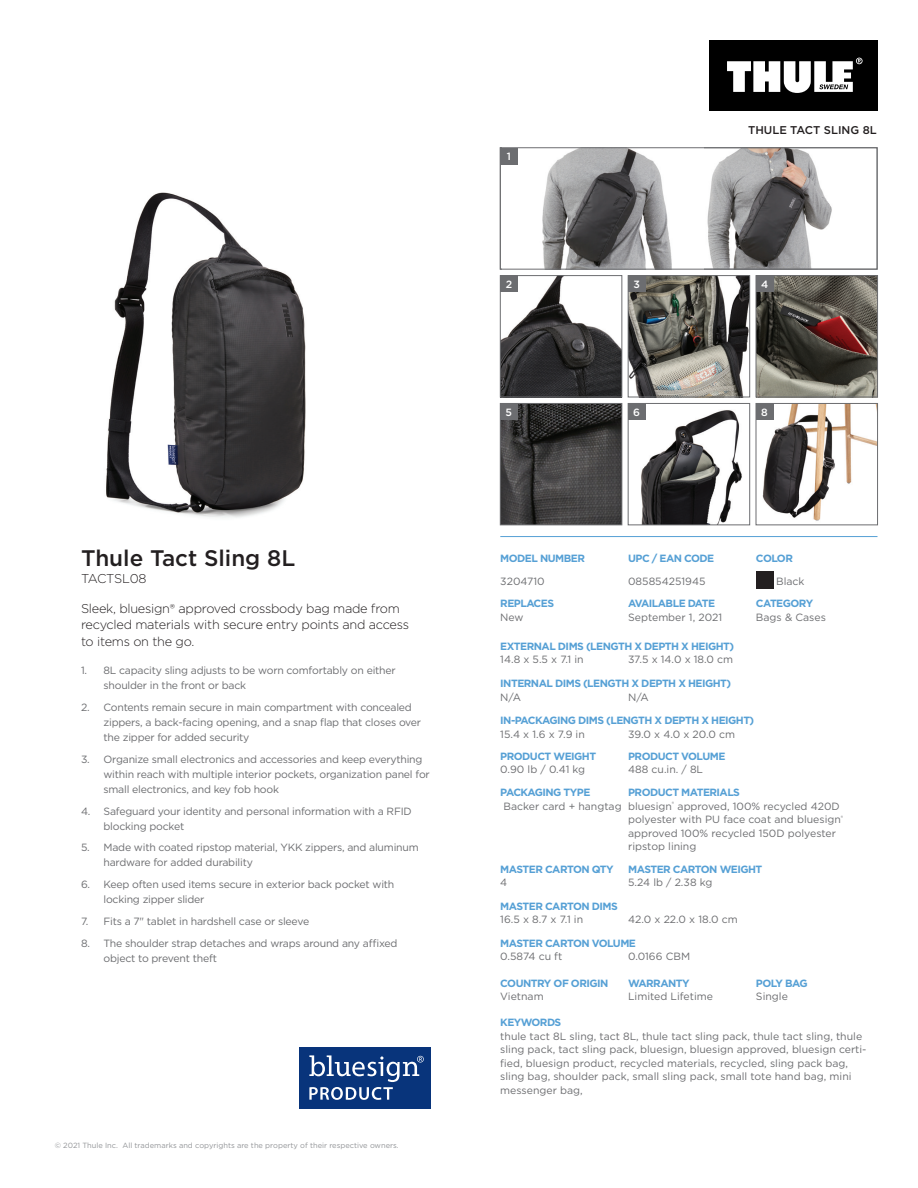
<style>
.page{position:relative;width:918px;height:1188px;background:#fff}
.page>*{position:absolute;margin:0;border:0;box-sizing:border-box;transform-origin:0 0}
.t1{font:500 22.5px "Gotham";color:#231f20}
.t2{font:300 12.75px/16.5px "Gotham";letter-spacing:-.02em;color:#231f20}
.t3{font:500 11.25px "Gotham";color:#231f20}
.t4{font:10.5px/15px "Gotham";letter-spacing:-.02em;color:#6c6d70}
.t5{font:10.5px/13.5px "Gotham";color:#6c6d70}
.t6{font:700 10.5px "Gotham";letter-spacing:-.05em;color:#56a0d5}
.t7{font:500 10.5px "Gotham";color:#fff}
.t8{font:7.5px "Gotham";color:#939598}
</style>
<div class="page">
<div style="left:709px;top:40px;width:169px;height:71px;background:#000"></div>
<svg style="left:727px;top:58px;width:136px;height:35px"></svg>
<hr style="left:500px;top:536px;width:378px;height:1px;background:#56a0d5">
<div style="left:756px;top:572px;width:17px;height:17px;background:#231f20"></div>
<div style="left:299px;top:1047px;width:132px;height:61px;background:#08347b"></div>
<svg style="left:309px;top:1055px;width:115px;height:45px"></svg>
<img style="left:707px;top:149px;width:125px;height:119px">
<img style="left:503px;top:149px;width:169px;height:119px">
<div style="left:500px;top:147px;width:378px;height:123px;border:1px solid #6c6d70"></div>
<img style="left:502px;top:405px;width:118px;height:118px">
<div style="left:500px;top:403px;width:122px;height:122px;border:1px solid #6c6d70"></div>
<img style="left:630px;top:277px;width:118px;height:118px">
<div style="left:628px;top:275px;width:122px;height:122px;border:1px solid #6c6d70"></div>
<img style="left:502px;top:277px;width:118px;height:118px">
<div style="left:500px;top:275px;width:122px;height:122px;border:1px solid #6c6d70"></div>
<img style="left:641px;top:409px;width:101px;height:114px">
<div style="left:628px;top:403px;width:122px;height:122px;border:1px solid #6c6d70"></div>
<img style="left:758px;top:277px;width:118px;height:118px">
<div style="left:756px;top:275px;width:122px;height:122px;border:1px solid #6c6d70"></div>
<img style="left:762px;top:405px;width:114px;height:116px">
<div style="left:756px;top:403px;width:122px;height:122px;border:1px solid #6c6d70"></div>
<div style="left:500px;top:148px;width:18px;height:16px;background:#6c6d70"></div>
<div style="left:500px;top:276px;width:18px;height:16px;background:#6c6d70"></div>
<div style="left:628px;top:276px;width:17px;height:16px;background:#6c6d70"></div>
<div style="left:756px;top:276px;width:17px;height:16px;background:#6c6d70"></div>
<div style="left:500px;top:403px;width:18px;height:17px;background:#6c6d70"></div>
<div style="left:628px;top:403px;width:17px;height:17px;background:#6c6d70"></div>
<div style="left:756px;top:403px;width:17px;height:17px;background:#6c6d70"></div>
<img style="left:106px;top:192px;width:200px;height:326px">
<h1 class="t1" style="left:81px;top:544px;width:216px">Thule Tact Sling 8L</h1>
<p class="t2" style="left:81px;top:570px;width:67px">TACTSL08</p>
<p class="t2" style="left:81px;top:600px;width:330px">Sleek, bluesign® approved crossbody bag made from recycled materials with secure entry points and access to items on the go.</p>
<p class="t4" style="left:104px;top:663px;width:294px;text-indent:-23px">1. 8L capacity sling adjusts to be worn comfortably on either shoulder in the front or back</p>
<p class="t4" style="left:104px;top:700px;width:319px;text-indent:-23px">2. Contents remain secure in main compartment with concealed zippers, a back-facing opening, and a snap flap that closes over the zipper for added security</p>
<p class="t4" style="left:104px;top:751px;width:328px;text-indent:-23px">3. Organize small electronics and accessories and keep everything within reach with multiple interior pockets, organization panel for small electronics, and key fob hook</p>
<p class="t4" style="left:104px;top:803px;width:310px;text-indent:-23px">4. Safeguard your identity and personal information with a RFID blocking pocket</p>
<p class="t4" style="left:104px;top:840px;width:317px;text-indent:-23px">5. Made with coated ripstop material, YKK zippers, and aluminum hardware for added durability</p>
<p class="t4" style="left:104px;top:877px;width:292px;text-indent:-23px">6. Keep often used items secure in exterior back pocket with locking zipper slider</p>
<p class="t4" style="left:81px;top:913px;width:230px">7. Fits a 7" tablet in hardshell case or sleeve</p>
<p class="t4" style="left:104px;top:935px;width:295px;text-indent:-23px">8. The shoulder strap detaches and wraps around any affixed object to prevent theft</p>
<p class="t8" style="left:55px;top:1140px;width:346px">© 2021 Thule Inc. All trademarks and copyrights are the property of their respective owners.</p>
<p class="t7" style="left:507px;top:150px;width:6px">1</p>
<p class="t3" style="left:748px;top:123px;width:130px">THULE TACT SLING 8L</p>
<p class="t7" style="left:506px;top:277px;width:8px">2</p>
<p class="t7" style="left:633px;top:277px;width:8px">3</p>
<p class="t7" style="left:761px;top:277px;width:9px">4</p>
<p class="t7" style="left:506px;top:405px;width:8px">5</p>
<p class="t7" style="left:633px;top:405px;width:8px">6</p>
<p class="t7" style="left:761px;top:405px;width:8px">8</p>
<p class="t6" style="left:500px;top:551px;width:86px">MODEL NUMBER</p>
<p class="t6" style="left:628px;top:551px;width:88px">UPC / EAN CODE</p>
<p class="t6" style="left:756px;top:551px;width:38px">COLOR</p>
<p class="t5" style="left:500px;top:574px;width:46px">3204710</p>
<p class="t5" style="left:628px;top:574px;width:79px">085854251945</p>
<p class="t4" style="left:776px;top:573px;width:30px">Black</p>
<p class="t6" style="left:500px;top:597px;width:55px">REPLACES</p>
<p class="t6" style="left:628px;top:597px;width:89px">AVAILABLE DATE</p>
<p class="t6" style="left:756px;top:597px;width:59px">CATEGORY</p>
<p class="t4" style="left:500px;top:609px;width:25px">New</p>
<p class="t5" style="left:628px;top:610px;width:96px">September 1, 2021</p>
<p class="t5" style="left:756px;top:610px;width:71px">Bags &amp; Cases</p>
<p class="t6" style="left:500px;top:639px;width:235px">EXTERNAL DIMS (LENGTH X DEPTH X HEIGHT)</p>
<p class="t4" style="left:500px;top:652px;width:85px">14.8 x 5.5 x 7.1 in</p>
<p class="t4" style="left:628px;top:652px;width:107px">37.5 x 14.0 x 18.0 cm</p>
<p class="t6" style="left:500px;top:677px;width:232px">INTERNAL DIMS (LENGTH X DEPTH X HEIGHT)</p>
<p class="t4" style="left:500px;top:689px;width:22px">N/A</p>
<p class="t4" style="left:628px;top:689px;width:22px">N/A</p>
<p class="t6" style="left:500px;top:714px;width:256px">IN-PACKAGING DIMS (LENGTH X DEPTH X HEIGHT)</p>
<p class="t4" style="left:500px;top:726px;width:86px">15.4 x 1.6 x 7.9 in</p>
<p class="t4" style="left:628px;top:726px;width:109px">39.0 x 4.0 x 20.0 cm</p>
<p class="t6" style="left:500px;top:749px;width:97px">PRODUCT WEIGHT</p>
<p class="t6" style="left:628px;top:749px;width:99px">PRODUCT VOLUME</p>
<p class="t4" style="left:500px;top:762px;width:86px">0.90 lb / 0.41 kg</p>
<p class="t4" style="left:628px;top:762px;width:77px">488 cu.in. / 8L</p>
<p class="t6" style="left:500px;top:786px;width:92px">PACKAGING TYPE</p>
<p class="t6" style="left:628px;top:786px;width:113px">PRODUCT MATERIALS</p>
<p class="t5" style="left:503px;top:799px;width:338px">Backer card + hangtag bluesign<sup>®</sup> approved, 100% recycled 420D</p>
<p class="t5" style="left:628px;top:813px;width:217px">polyester with PU face coat and bluesign<sup>®</sup></p>
<p class="t5" style="left:628px;top:826px;width:209px">approved 100% recycled 150D polyester</p>
<p class="t5" style="left:628px;top:840px;width:70px">ripstop lining</p>
<p class="t6" style="left:500px;top:862px;width:115px">MASTER CARTON QTY</p>
<p class="t6" style="left:628px;top:862px;width:136px">MASTER CARTON WEIGHT</p>
<p class="t4" style="left:500px;top:875px;width:9px">4</p>
<p class="t4" style="left:628px;top:875px;width:86px">5.24 lb / 2.38 kg</p>
<p class="t6" style="left:500px;top:899px;width:119px">MASTER CARTON DIMS</p>
<p class="t4" style="left:500px;top:912px;width:84px">16.5 x 8.7 x 7.1 in</p>
<p class="t4" style="left:628px;top:912px;width:111px">42.0 x 22.0 x 18.0 cm</p>
<p class="t6" style="left:500px;top:936px;width:137px">MASTER CARTON VOLUME</p>
<p class="t4" style="left:500px;top:948px;width:64px">0.5874 cu ft</p>
<p class="t4" style="left:628px;top:948px;width:64px">0.0166 CBM</p>
<p class="t6" style="left:500px;top:976px;width:110px">COUNTRY OF ORIGIN</p>
<p class="t6" style="left:628px;top:976px;width:63px">WARRANTY</p>
<p class="t6" style="left:756px;top:976px;width:53px">POLY BAG</p>
<p class="t5" style="left:500px;top:989px;width:45px">Vietnam</p>
<p class="t5" style="left:628px;top:989px;width:86px">Limited Lifetime</p>
<p class="t4" style="left:756px;top:988px;width:33px">Single</p>
<p class="t6" style="left:500px;top:1016px;width:63px">KEYWORDS</p>
<p class="t5" style="left:500px;top:1029px;width:368px">thule tact 8L sling, tact 8L, thule tact sling pack, thule tact sling, thule sling pack, tact sling pack, bluesign, bluesign approved, bluesign certi&shy;fied, bluesign product, recycled materials, recycled, sling pack bag, sling bag, shoulder pack, small sling pack, small tote hand bag, mini messenger bag,</p>
</div>
